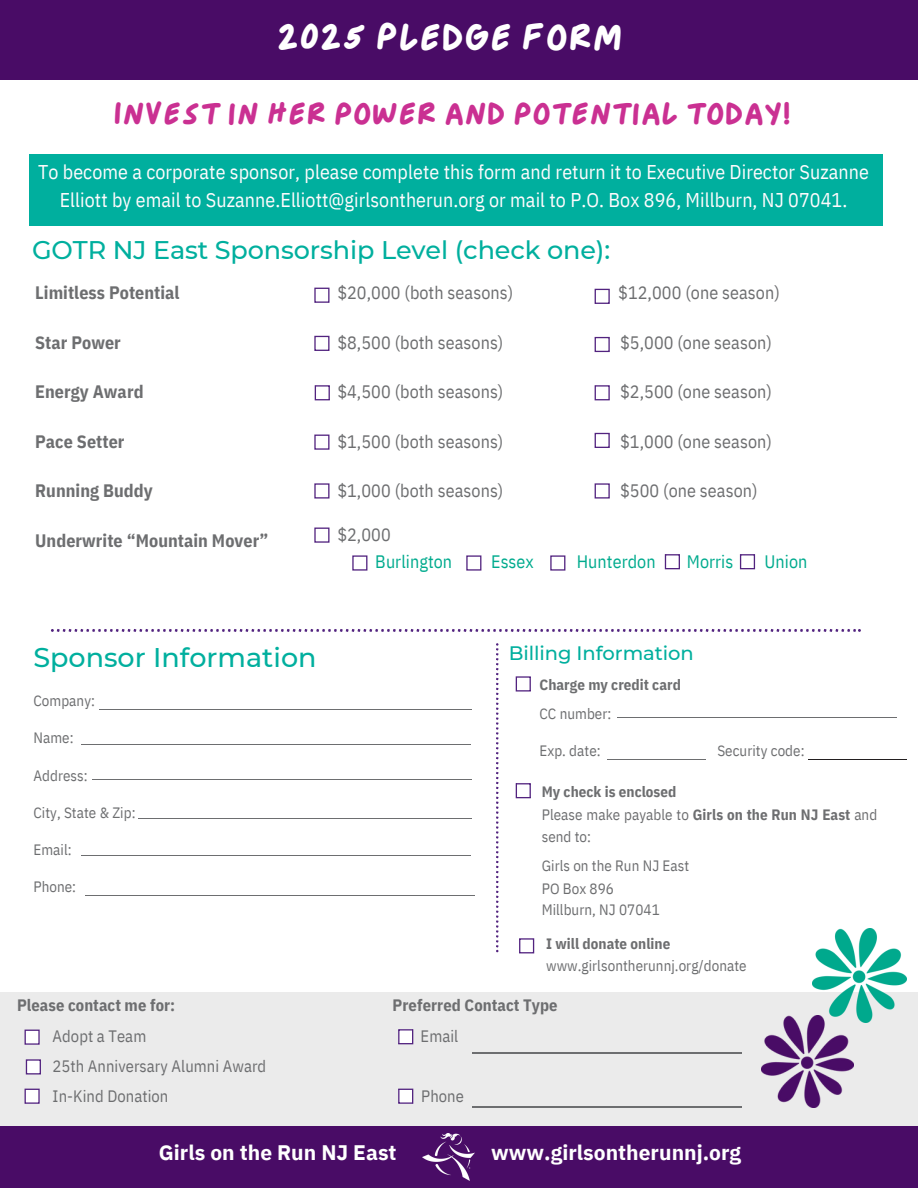
<style>
.page{position:relative;width:918px;height:1188px;background:#fff}
.page>*{position:absolute;margin:0;border:0;box-sizing:border-box;transform-origin:0 0}
.t1{font:36px "Everygirl";color:#fff}
.t2{font:30px "Everygirl";color:#ca3092}
.t3{font:500 27px "Montserrat";color:#00af9e}
.t4{font:500 25.5px "Montserrat";letter-spacing:-.005em;color:#00af9e}
.t5{font:700 21px "IBM Plex Sans";color:#fff}
.t6{font:19.95px/27.6px "IBM Plex Sans Cond";letter-spacing:.005em;color:#fefbfd;text-align:center}
.t7{font:500 19.5px "Montserrat";letter-spacing:-.005em;color:#00af9e}
.t8{font:18px "IBM Plex Sans Cond";letter-spacing:.005em;color:#6d6e70}
.t9{font:700 18px "IBM Plex Sans Cond";letter-spacing:.005em;color:#6d6e70}
.t10{font:18px "IBM Plex Sans Cond";letter-spacing:.005em;color:#00ab8e}
.t11{font:16.5px "IBM Plex Sans Cond";letter-spacing:.005em;color:#6d6e70}
.t12{font:700 16.5px "IBM Plex Sans Cond";letter-spacing:.005em;color:#6d6e70}
.t13{font:15px/21.3px "IBM Plex Sans Cond";letter-spacing:.005em;color:#6d6e70}
.t14{font:700 15px "IBM Plex Sans Cond";letter-spacing:.005em;color:#6d6e70}
.s1{font-weight:700}
</style>
<div class="page">
<div style="left:0;top:0;width:918px;height:79px;background:#490c66"></div>
<div style="left:0;top:992px;width:918px;height:134px;background:#ebebeb"></div>
<svg style="left:25px;top:1030px;width:15px;height:15px"></svg>
<hr style="left:607px;top:759px;width:99px;height:1px;background:#6d6e70">
<hr style="left:472px;top:1052px;width:270px;height:1px;background:#6d6e70">
<svg style="left:496px;top:643px;width:2px;height:309px"></svg>
<svg style="left:51px;top:629px;width:810px;height:3px"></svg>
<hr style="left:85px;top:895px;width:390px;height:1px;background:#6d6e70">
<svg style="left:314px;top:288px;width:16px;height:15px"></svg>
<svg style="left:315px;top:385px;width:15px;height:15px"></svg>
<svg style="left:314px;top:336px;width:16px;height:15px"></svg>
<div style="left:29px;top:154px;width:854px;height:71px;background:#00af9e"></div>
<div style="left:0;top:1126px;width:918px;height:62px;background:#490c66"></div>
<img style="left:422px;top:1133px;width:52px;height:47px">
<img style="left:812px;top:928px;width:95px;height:95px">
<img style="left:762px;top:1016px;width:92px;height:92px">
<svg style="left:314px;top:483px;width:16px;height:16px"></svg>
<svg style="left:314px;top:435px;width:16px;height:15px"></svg>
<svg style="left:595px;top:289px;width:15px;height:15px"></svg>
<svg style="left:595px;top:337px;width:15px;height:15px"></svg>
<svg style="left:595px;top:385px;width:15px;height:15px"></svg>
<svg style="left:595px;top:433px;width:15px;height:15px"></svg>
<svg style="left:595px;top:483px;width:15px;height:16px"></svg>
<hr style="left:92px;top:779px;width:379px;height:1px;background:#6d6e70">
<hr style="left:82px;top:855px;width:389px;height:1px;background:#6d6e70">
<hr style="left:138px;top:818px;width:333px;height:1px;background:#6d6e70">
<hr style="left:99px;top:709px;width:372px;height:1px;background:#6d6e70">
<hr style="left:82px;top:745px;width:389px;height:1px;background:#6d6e70">
<svg style="left:516px;top:783px;width:15px;height:15px"></svg>
<svg style="left:519px;top:938px;width:15px;height:15px"></svg>
<hr style="left:617px;top:718px;width:280px;height:1px;background:#6d6e70">
<svg style="left:516px;top:676px;width:15px;height:16px"></svg>
<hr style="left:808px;top:759px;width:98px;height:1px;background:#231f20">
<svg style="left:25px;top:1089px;width:15px;height:15px"></svg>
<svg style="left:398px;top:1089px;width:15px;height:15px"></svg>
<svg style="left:398px;top:1029px;width:15px;height:15px"></svg>
<hr style="left:472px;top:1106px;width:270px;height:2px;background:#6d6e70">
<svg style="left:314px;top:528px;width:16px;height:15px"></svg>
<svg style="left:26px;top:1059px;width:15px;height:16px"></svg>
<svg style="left:352px;top:555px;width:15px;height:16px"></svg>
<svg style="left:466px;top:555px;width:15px;height:16px"></svg>
<svg style="left:550px;top:555px;width:15px;height:16px"></svg>
<svg style="left:665px;top:554px;width:15px;height:15px"></svg>
<svg style="left:740px;top:554px;width:15px;height:15px"></svg>
<p class="t1" style="left:277px;top:21px;width:347px">2025 PLEDGE FORM</p>
<p class="t2" style="left:113px;top:99px;width:679px">INVEST IN HER POWER AND POTENTIAL TODAY!</p>
<h6 class="t6" style="left:38px;top:158px;width:832px">To become a corporate sponsor, please complete this form and return it to Executive Director Suzanne<br>Elliott by email to Suzanne.Elliott@girlsontherun.org or mail to P.O. Box 896, Millburn, NJ 07041.</h6>
<p class="t4" style="left:32px;top:234px;width:580px">GOTR NJ East Sponsorship Level (check one):</p>
<p class="t9" style="left:35px;top:281px;width:146px">Limitless Potential</p>
<p class="t9" style="left:35px;top:331px;width:87px">Star Power</p>
<p class="t9" style="left:35px;top:380px;width:110px">Energy Award</p>
<p class="t9" style="left:35px;top:430px;width:91px">Pace Setter</p>
<p class="t9" style="left:35px;top:479px;width:119px">Running Buddy</p>
<p class="t9" style="left:35px;top:529px;width:235px">Underwrite “Mountain Mover”</p>
<p class="t8" style="left:337px;top:522px;width:55px">$2,000</p>
<p class="t10" style="left:375px;top:550px;width:78px">Burlington</p>
<p class="t10" style="left:491px;top:550px;width:44px">Essex</p>
<p class="t10" style="left:577px;top:550px;width:80px">Hunterdon</p>
<p class="t10" style="left:687px;top:550px;width:48px">Morris</p>
<p class="t10" style="left:765px;top:550px;width:44px">Union</p>
<h6 class="t8" style="left:337px;top:281px;width:177px">$20,000 (both seasons)</h6>
<h6 class="t8" style="left:618px;top:281px;width:163px">$12,000 (one season)</h6>
<h6 class="t8" style="left:337px;top:331px;width:168px">$8,500 (both seasons)</h6>
<h6 class="t8" style="left:620px;top:331px;width:153px">$5,000 (one season)</h6>
<h6 class="t8" style="left:337px;top:380px;width:168px">$4,500 (both seasons)</h6>
<h6 class="t8" style="left:620px;top:380px;width:153px">$2,500 (one season)</h6>
<h6 class="t8" style="left:337px;top:430px;width:168px">$1,500 (both seasons)</h6>
<h6 class="t8" style="left:620px;top:430px;width:153px">$1,000 (one season)</h6>
<p class="t8" style="left:337px;top:479px;width:168px">$1,000 (both seasons)</p>
<p class="t8" style="left:620px;top:479px;width:139px">$500 (one season)</p>
<p class="t3" style="left:33px;top:641px;width:285px">Sponsor Information</p>
<p class="t13" style="left:33px;top:690px;width:63px">Company:</p>
<p class="t13" style="left:33px;top:727px;width:42px">Name:</p>
<p class="t13" style="left:33px;top:764px;width:56px">Address:</p>
<p class="t13" style="left:33px;top:801px;width:104px">City, State &amp; Zip:</p>
<p class="t13" style="left:33px;top:839px;width:40px">Email:</p>
<p class="t13" style="left:33px;top:876px;width:44px">Phone:</p>
<p class="t7" style="left:509px;top:641px;width:186px">Billing Information</p>
<p class="t14" style="left:539px;top:674px;width:143px">Charge my credit card</p>
<h3 class="t13" style="left:539px;top:702px;width:73px">CC number:</h3>
<p class="t13" style="left:539px;top:740px;width:63px">Exp. date:</p>
<p class="t13" style="left:717px;top:740px;width:89px">Security code:</p>
<p class="t14" style="left:542px;top:782px;width:136px">My check is enclosed</p>
<p class="t13" style="left:542px;top:803px;width:337px;line-height:22.5px">Please make payable to <span class="s1">Girls on the Run NJ East</span> and send to:</p>
<p class="t13" style="left:542px;top:855px;width:149px">Girls on the Run NJ East</p>
<p class="t13" style="left:542px;top:877px;width:74px">PO Box 896</p>
<h4 class="t13" style="left:542px;top:899px;width:120px">Millburn, NJ 07041</h4>
<p class="t13" style="left:546px;top:933px;width:202px"><span class="s1">I will donate online </span>www.girlsontherunnj.org/donate</p>
<h1 class="t12" style="left:17px;top:994px;width:160px">Please contact me for:</h1>
<h1 class="t12" style="left:393px;top:994px;width:166px">Preferred Contact Type</h1>
<h2 class="t11" style="left:53px;top:1025px;width:95px">Adopt a Team</h2>
<h2 class="t11" style="left:421px;top:1025px;width:39px">Email</h2>
<h5 class="t11" style="left:53px;top:1055px;width:215px">25th Anniversary Alumni Award</h5>
<h3 class="t11" style="left:53px;top:1086px;width:117px">In-Kind Donation</h3>
<h3 class="t11" style="left:421px;top:1086px;width:44px">Phone</h3>
<h6 class="t5" style="left:159px;top:1139px;width:239px">Girls on the Run NJ East</h6>
<h6 class="t5" style="left:491px;top:1139px;width:252px">www.girlsontherunnj.org</h6>
</div>
